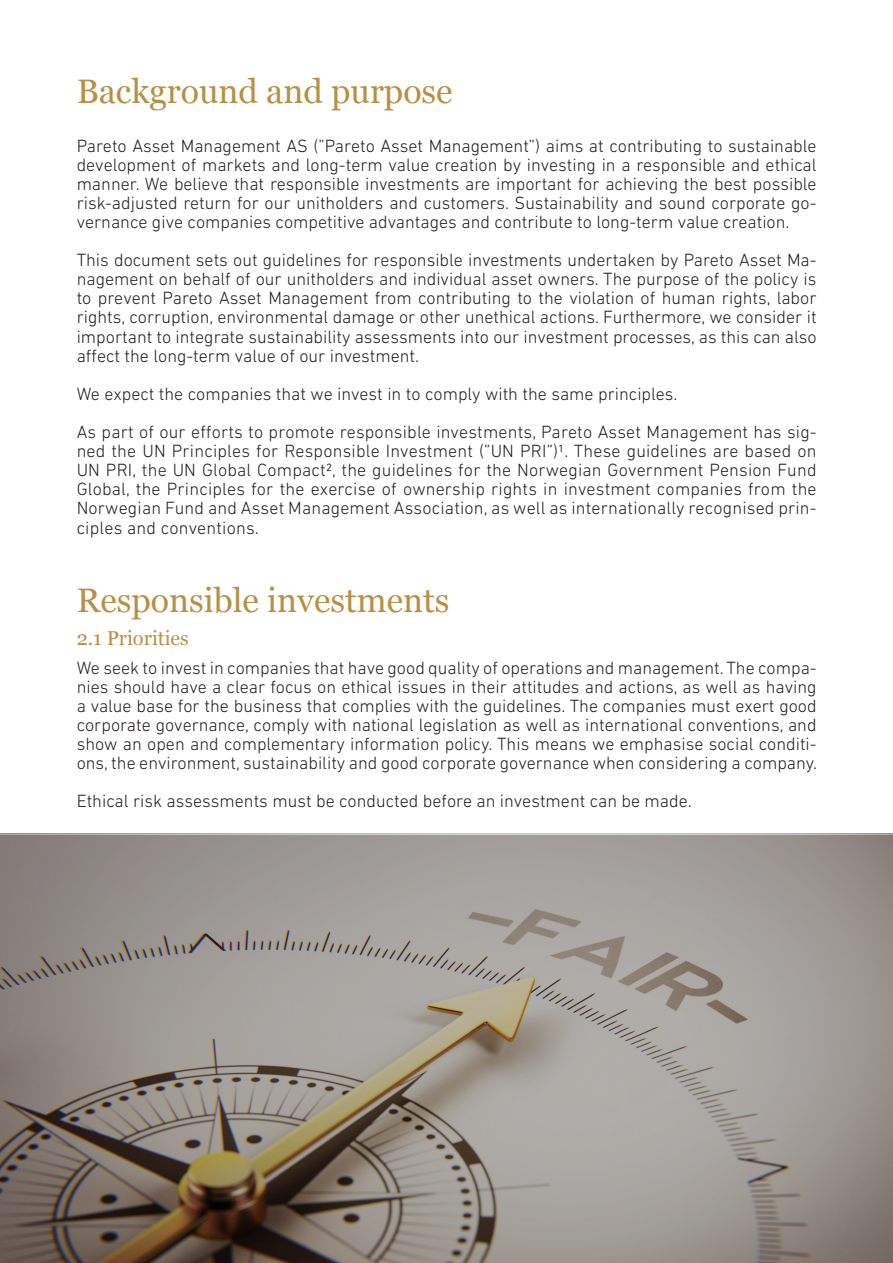
<style>
.page{position:relative;width:893px;height:1263px;background:#fff}
.page>*{position:absolute;margin:0;border:0;box-sizing:border-box;transform-origin:0 0}
.t1{font:33.9px "Georgia";color:#b88f44}
.t2{font:19.95px "Georgia";color:#b88f44}
.t3{font:300 18px/19px "DIN Next LT Pro";color:#231f20;text-align:justify}
</style>
<div class="page">
<svg style="left:0;top:835px;width:893px;height:428px;background:#958e88"></svg>
<p class="t1" style="left:77px;top:70px;width:377px">Background and purpose</p>
<p class="t3" style="left:77px;top:136px;width:741px">Pareto Asset Management AS (”Pareto Asset Management”) aims at contributing to sustainable development of markets and long-term value creation by investing in a responsible and ethical manner. We believe that responsible investments are important for achieving the best possible risk-adjusted return for our unitholders and customers. Sustainability and sound corporate go&shy;vernance give companies competitive advantages and contribute to long-term value creation.</p>
<p class="t3" style="left:77px;top:250px;width:741px">This document sets out guidelines for responsible investments undertaken by Pareto Asset Ma&shy;nagement on behalf of our unitholders and individual asset owners. The purpose of the policy is to prevent Pareto Asset Management from contributing to the violation of human rights, labor rights, corruption, environmental damage or other unethical actions. Furthermore, we consider it important to integrate sustainability assessments into our investment processes, as this can also affect the long-term value of our investment.</p>
<p class="t3" style="left:77px;top:384px;width:602px">We expect the companies that we invest in to comply with the same principles.</p>
<p class="t3" style="left:77px;top:422px;width:741px">As part of our efforts to promote responsible investments, Pareto Asset Management has sig&shy;ned the UN Principles for Responsible Investment (”UN PRI”)1. These guidelines are based on UN PRI, the UN Global Compact2, the guidelines for the Norwegian Government Pension Fund Global, the Principles for the exercise of ownership rights in investment companies from the Norwegian Fund and Asset Management Association, as well as internationally recognised prin&shy;ciples and conventions.</p>
<p class="t1" style="left:77px;top:580px;width:374px">Responsible investments</p>
<p class="t2" style="left:77px;top:626px;width:114px">2.1 Priorities</p>
<p class="t3" style="left:77px;top:658px;width:742px">We seek to invest in companies that have good quality of operations and management. The compa&shy;nies should have a clear focus on ethical issues in their attitudes and actions, as well as having a value base for the business that complies with the guidelines. The companies must exert good corporate governance, comply with national legislation as well as international conventions, and show an open and complementary information policy. This means we emphasise social conditi&shy;ons, the environment, sustainability and good corporate governance when considering a company.</p>
<p class="t3" style="left:77px;top:791px;width:617px">Ethical risk assessments must be conducted before an investment can be made.</p>
</div>
